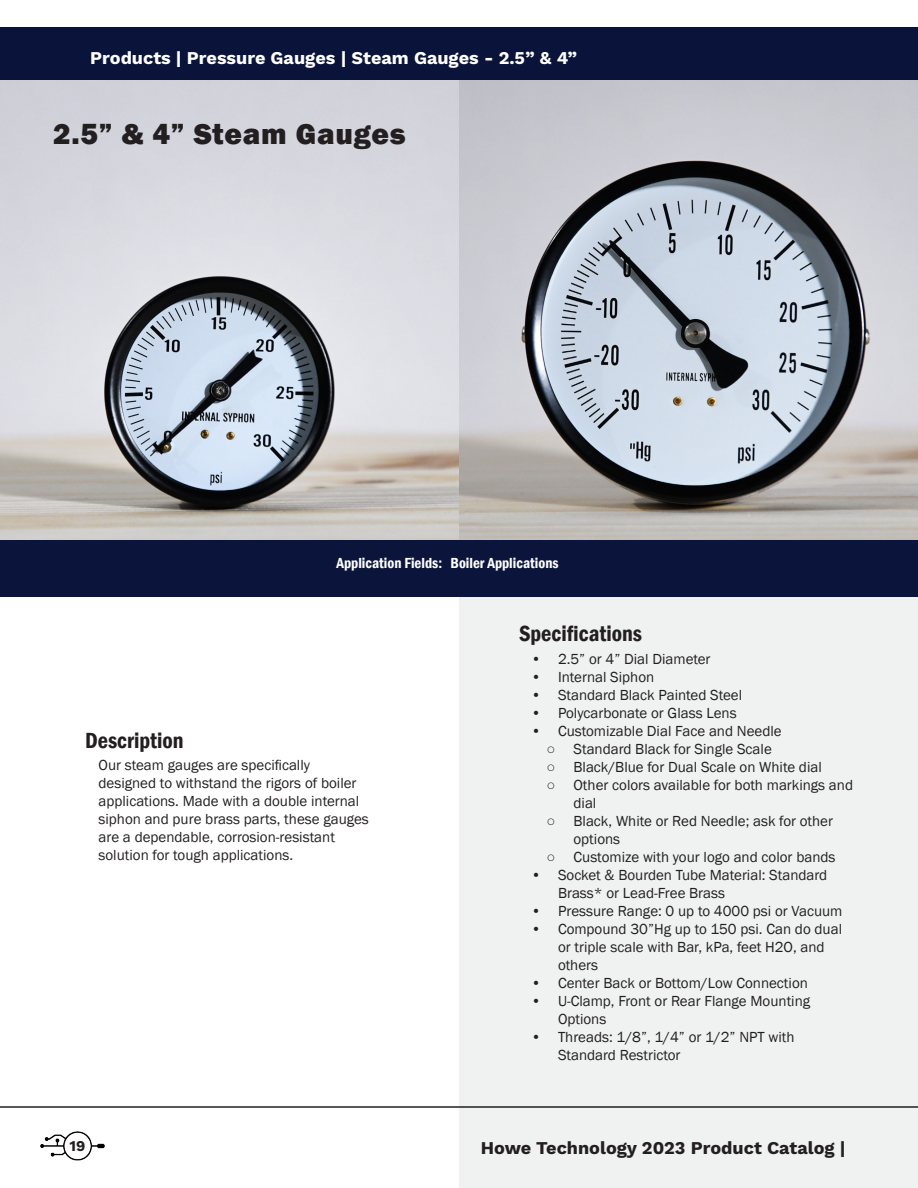
<style>
.page{position:relative;width:918px;height:1188px;background:#fff}
.page>*{position:absolute;margin:0;border:0;box-sizing:border-box;transform-origin:0 0}
.t1{font:800 30px "Franklin Gothic";letter-spacing:.025em;color:#231f20}
.t2{font:600 condensed 22.5px "Franklin Gothic";color:#231f20}
.t3{font:700 18px "Work Sans";color:#fff}
.t4{font:700 18px "Work Sans";color:#231f20}
.t5{font:15px/18px "Franklin Gothic";color:#231f20}
.t6{font:600 condensed 15px "Franklin Gothic";color:#fff}
.t7{font:700 15px "Work Sans";color:#231f20}
</style>
<div class="page">
<div style="left:459px;top:73px;width:459px;height:1115px;background:#f0f1f1"></div>
<hr style="left:917px;top:729px;width:1px;height:459px;background:#eaa14f">
<img style="left:459px;top:80px;width:459px;height:460px">
<img style="left:0;top:80px;width:459px;height:460px">
<div style="left:0;top:27px;width:918px;height:53px;background:#0a143a"></div>
<img style="left:41px;top:1132px;width:64px;height:29px">
<hr style="left:0;top:1106px;width:918px;height:2px;background:#231f20">
<div style="left:0;top:540px;width:918px;height:56px;background:#0b143b"></div>
<p class="t3" style="left:90px;top:47px;width:488px">Products | Pressure Gauges | Steam Gauges - 2.5” &amp; 4”</p>
<p class="t1" style="left:53px;top:114px;width:354px">2.5” &amp; 4” Steam Gauges</p>
<p class="t6" style="left:336px;top:553px;width:224px">Application Fields: Boiler Applications</p>
<p class="t2" style="left:85px;top:725px;width:100px">Description</p>
<p class="t5" style="left:99px;top:756px;width:272px">Our steam gauges are specifically designed to withstand the rigors of boiler applications. Made with a double internal siphon and pure brass parts, these gauges are a dependable, corrosion-resistant solution for tough applications.</p>
<p class="t7" style="left:70px;top:1137px;width:17px">19</p>
<p class="t2" style="left:519px;top:619px;width:125px">Specifications</p>
<p class="t5" style="left:531px;top:650px;width:181px">• 2.5” or 4” Dial Diameter</p>
<p class="t5" style="left:531px;top:668px;width:125px">• Internal Siphon</p>
<p class="t5" style="left:531px;top:686px;width:213px">• Standard Black Painted Steel</p>
<p class="t5" style="left:531px;top:704px;width:207px">• Polycarbonate or Glass Lens</p>
<p class="t5" style="left:531px;top:722px;width:252px">• Customizable Dial Face and Needle</p>
<p class="t5" style="left:547px;top:740px;width:227px">○ Standard Black for Single Scale</p>
<p class="t5" style="left:547px;top:758px;width:277px">○ Black/Blue for Dual Scale on White dial</p>
<p class="t5" style="left:574px;top:776px;width:281px;text-indent:-27px">○ Other colors available for both markings and dial</p>
<p class="t5" style="left:574px;top:812px;width:261px;text-indent:-27px">○ Black, White or Red Needle; ask for other options</p>
<p class="t5" style="left:547px;top:848px;width:291px">○ Customize with your logo and color bands</p>
<p class="t5" style="left:558px;top:866px;width:271px;text-indent:-27px">• Socket &amp; Bourden Tube Material: Standard<br>Brass* or Lead-Free Brass</p>
<p class="t5" style="left:531px;top:902px;width:313px">• Pressure Range: 0 up to 4000 psi or Vacuum</p>
<p class="t5" style="left:558px;top:920px;width:286px;text-indent:-27px">• Compound 30”Hg up to 150 psi. Can do dual or triple scale with Bar, kPa, feet H2O, and others</p>
<p class="t5" style="left:531px;top:974px;width:278px">• Center Back or Bottom/Low Connection</p>
<p class="t5" style="left:558px;top:992px;width:254px;text-indent:-27px">• U-Clamp, Front or Rear Flange Mounting<br>Options</p>
<p class="t5" style="left:558px;top:1028px;width:238px;text-indent:-27px">• Threads: 1/8”, 1/4” or 1/2” NPT with<br>Standard Restrictor</p>
<p class="t4" style="left:481px;top:1137px;width:366px">Howe Technology 2023 Product Catalog |</p>
</div>
